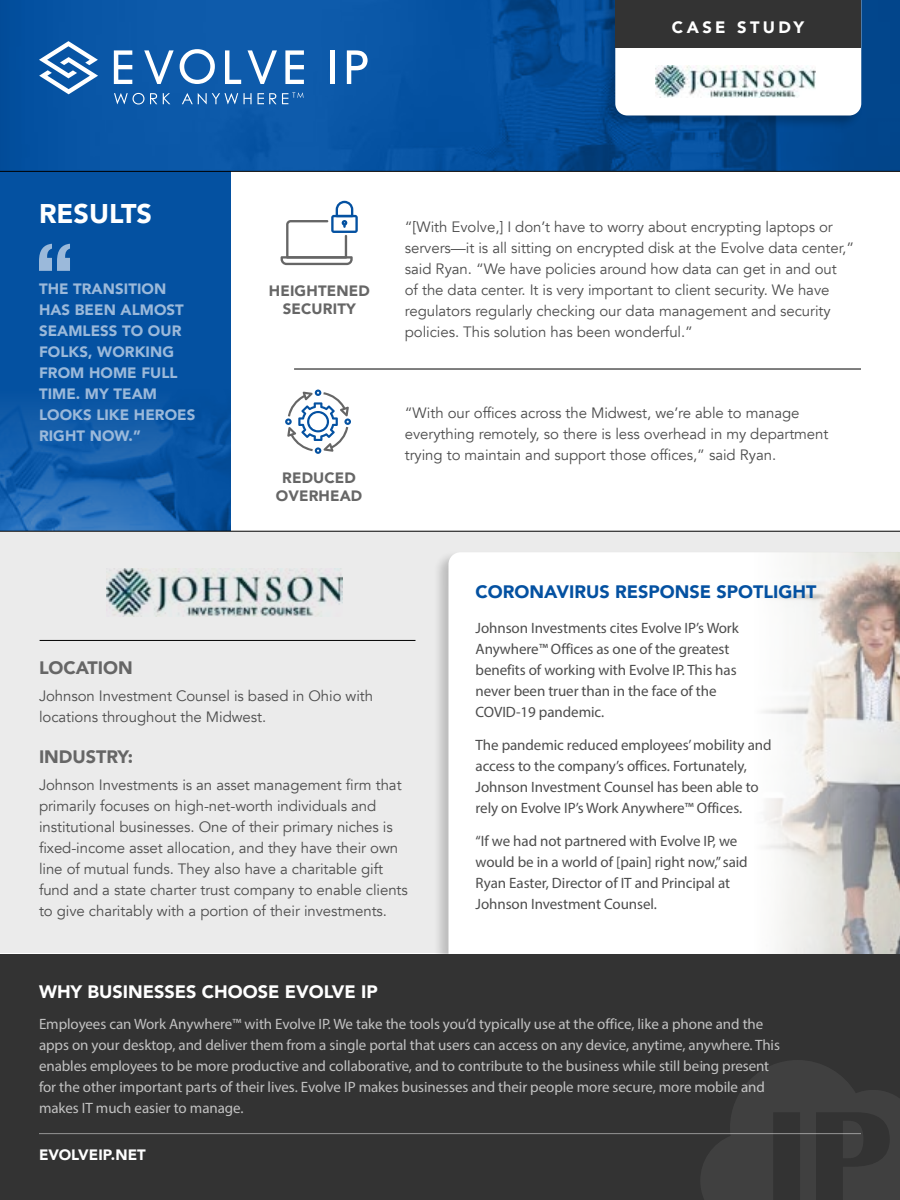
<style>
.page{position:relative;width:900px;height:1200px;background:#fff}
.page>*{position:absolute;margin:0;border:0;box-sizing:border-box;transform-origin:0 0}
.t1{font:900 27px "Avenir";color:#fff}
.t2{font:900 18px "Avenir";color:#0451a1}
.t3{font:900 18px "Avenir";color:#fff}
.t4{font:900 18px "Avenir";color:#666}
.t5{font:900 16.5px "Avenir";letter-spacing:.205em;color:#fff}
.t6{font:15px/21px "Avenir";letter-spacing:-.005em;color:#4d4d4d}
.t7{font:15px/21px "Myriad Pro";letter-spacing:-.005em;color:#4d4d4d}
.t8{font:15px/21px "Myriad Pro";letter-spacing:-.005em;color:#c2c2c2}
.t9{font:900 15px/21px "Avenir";letter-spacing:.005em;color:#9bb9da}
.t10{font:900 15px/18px "Avenir";letter-spacing:.01em;color:#666;text-align:center}
.t11{font:900 15px "Avenir";letter-spacing:.005em;color:#fff}
</style>
<div class="page">
<img style="left:0;top:0;width:900px;height:171px">
<div style="left:601px;top:0;width:262px;height:130px;background:#000;opacity:.24"></div>
<svg style="left:615px;top:48px;width:246px;height:68px"></svg>
<div style="left:615px;top:0;width:246px;height:48px;background:#333"></div>
<img style="left:655px;top:65px;width:160px;height:32px">
<div style="left:0;top:531px;width:900px;height:421px;background:#ebebeb"></div>
<div style="left:434px;top:550px;width:466px;height:419px;background:#000;opacity:.2"></div>
<div style="left:448px;top:552px;width:305px;height:402px;background:#fff"></div>
<img style="left:753px;top:552px;width:147px;height:402px">
<div style="left:0;top:172px;width:231px;height:359px;background:#0451a1"></div>
<img style="left:0;top:410px;width:231px;height:121px">
<svg style="left:39px;top:244px;width:31px;height:27px"></svg>
<img style="left:106px;top:569px;width:236px;height:47px">
<hr style="left:0;top:531px;width:900px;height:1px;background:#000">
<hr style="left:40px;top:640px;width:375px;height:1px;background:#000">
<hr style="left:294px;top:369px;width:567px;height:1px;background:#000">
<hr style="left:0;top:171px;width:900px;height:1px;background:#000">
<svg style="left:285px;top:390px;width:66px;height:64px"></svg>
<svg style="left:281px;top:201px;width:77px;height:64px"></svg>
<div style="left:0;top:954px;width:900px;height:246px;background:#333"></div>
<hr style="left:39px;top:1133px;width:822px;height:1px;background:#969696">
<svg style="left:700px;top:1060px;width:200px;height:140px"></svg>
<svg style="left:114px;top:93px;width:43px;height:12px"></svg>
<svg style="left:163px;top:93px;width:7px;height:11px"></svg>
<svg style="left:182px;top:93px;width:56px;height:11px"></svg>
<svg style="left:244px;top:93px;width:8px;height:11px"></svg>
<svg style="left:258px;top:92px;width:46px;height:12px"></svg>
<svg style="left:114px;top:50px;width:18px;height:34px"></svg>
<svg style="left:285px;top:50px;width:19px;height:34px"></svg>
<hr style="left:331px;top:50px;width:4px;height:34px;background:#fff">
<svg style="left:225px;top:50px;width:16px;height:34px"></svg>
<svg style="left:180px;top:49px;width:35px;height:35px"></svg>
<svg style="left:347px;top:50px;width:21px;height:34px"></svg>
<svg style="left:144px;top:50px;width:30px;height:34px"></svg>
<svg style="left:248px;top:50px;width:29px;height:34px"></svg>
<svg style="left:39px;top:41px;width:59px;height:53px"></svg>
<h1 class="t1" style="left:39px;top:191px;width:115px">RESULTS</h1>
<p class="t9" style="left:39px;top:278px;width:158px">THE TRANSITION<br>HAS BEEN ALMOST<br>SEAMLESS TO OUR<br>FOLKS, WORKING<br>FROM HOME FULL<br>TIME. MY TEAM<br>LOOKS LIKE HEROES<br>RIGHT NOW.”</p>
<p class="t5" style="left:672px;top:13px;width:134px">CASE STUDY</p>
<p class="t10" style="left:269px;top:282px;width:102px">HEIGHTENED<br>SECURITY</p>
<p class="t10" style="left:276px;top:468px;width:88px">REDUCED<br>OVERHEAD</p>
<p class="t6" style="left:405px;top:217px;width:451px">“[With Evolve,] I don’t have to worry about encrypting laptops or servers—it is all sitting on encrypted disk at the Evolve data center,” said Ryan. “We have policies around how data can get in and out<br>of the data center. It is very important to client security. We have regulators regularly checking our data management and security policies. This solution has been wonderful.”</p>
<p class="t6" style="left:405px;top:403px;width:425px">“With our offices across the Midwest, we’re able to manage everything remotely, so there is less overhead in my department trying to maintain and support those offices,” said Ryan.</p>
<p class="t4" style="left:39px;top:652px;width:95px">LOCATION</p>
<p class="t6" style="left:39px;top:685px;width:336px">Johnson Investment Counsel is based in Ohio with locations throughout the Midwest.</p>
<p class="t4" style="left:39px;top:741px;width:95px">INDUSTRY:</p>
<p class="t6" style="left:39px;top:774px;width:370px">Johnson Investments is an asset management firm that primarily focuses on high-net-worth individuals and institutional businesses. One of their primary niches is fixed-income asset allocation, and they have their own line of mutual funds. They also have a charitable gift fund and a state charter trust company to enable clients to give charitably with a portion of their investments.</p>
<p class="t2" style="left:476px;top:576px;width:342px">CORONAVIRUS RESPONSE SPOTLIGHT</p>
<p class="t7" style="left:476px;top:617px;width:265px">Johnson Investments cites Evolve IP’s Work Anywhere™ Offices as one of the greatest benefits of working with Evolve IP. This has never been truer than in the face of the COVID-19 pandemic.</p>
<p class="t7" style="left:476px;top:734px;width:297px">The pandemic reduced employees’ mobility and access to the company’s offices. Fortunately, Johnson Investment Counsel has been able to rely on Evolve IP’s Work Anywhere™ Offices.</p>
<p class="t7" style="left:476px;top:830px;width:274px">“If we had not partnered with Evolve IP, we would be in a world of [pain] right now,” said Ryan Easter, Director of IT and Principal at Johnson Investment Counsel.</p>
<p class="t3" style="left:39px;top:976px;width:340px">WHY BUSINESSES CHOOSE EVOLVE IP</p>
<p class="t8" style="left:39px;top:1013px;width:743px">Employees can Work Anywhere™ with Evolve IP. We take the tools you’d typically use at the office, like a phone and the apps on your desktop, and deliver them from a single portal that users can access on any device, anytime, anywhere. This enables employees to be more productive and collaborative, and to contribute to the business while still being present for the other important parts of their lives. Evolve IP makes businesses and their people more secure, more mobile and makes IT much easier to manage.</p>
<p class="t11" style="left:39px;top:1141px;width:108px">EVOLVEIP.NET</p>
</div>
